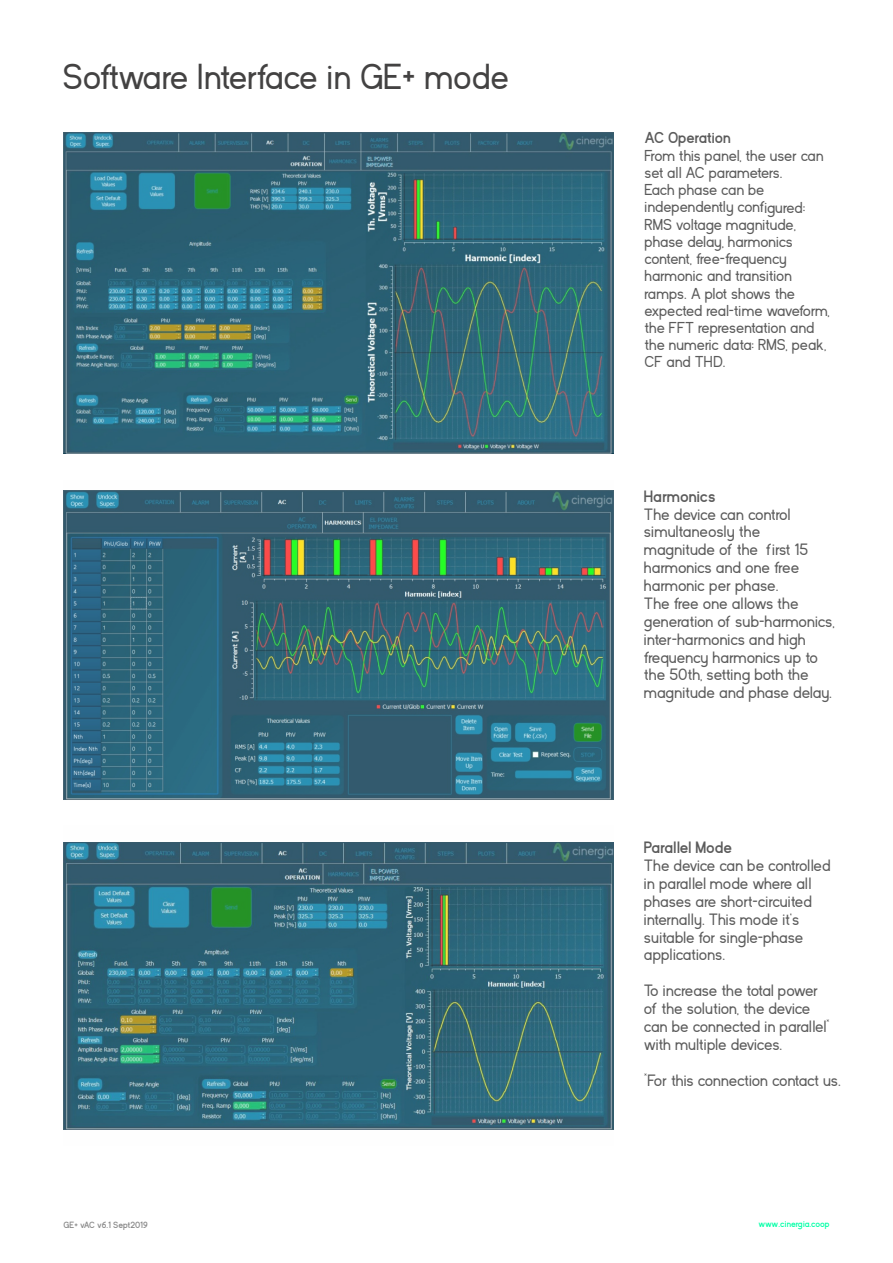
<style>
.page{position:relative;width:893px;height:1263px;background:#fff}
.page>*{position:absolute;margin:0;border:0;box-sizing:border-box;transform-origin:0 0}
.t1{font:36px "Kayak Sans";letter-spacing:-.02em;color:#434242}
.t2{font:16.35px/17.9px "Kayak Sans";color:#5b5b5b}
.t3{font:700 16.35px "Kayak Sans";color:#5b5b5b}
.t4{font:15.75px/17.2px "Kayak Sans";color:#5b5b5b}
.t5{font:700 15.75px "Kayak Sans";color:#5b5b5b}
.t6{font:700 9px "Kayak Sans";color:#898989}
.t7{font:700 9px "Kayak Sans";color:#00ffa6}
</style>
<div class="page">
<div style="left:64px;top:132px;width:550px;height:321px;background:#fefefe;opacity:.15"></div>
<div style="left:64px;top:480px;width:550px;height:321px;background:#fefefe;opacity:.15"></div>
<div style="left:64px;top:825px;width:550px;height:321px;background:#fefefe;opacity:.15"></div>
<h1 class="t1" style="left:62px;top:64px;width:448px">Software Interface in GE+ mode</h1>
<p class="t6" style="left:63px;top:1222px;width:86px">GE+ vAC v6.1 Sept2019</p>
<p class="t5" style="left:645px;top:132px;width:88px">AC Operation</p>
<p class="t4" style="left:645px;top:148px;width:187px">From this panel, the user can set all AC parameters.<br>Each phase can be independently configured:<br>RMS voltage magnitude, phase delay, harmonics content, free-frequency harmonic and transition ramps. A plot shows the expected real-time waveform, the FFT representation and the numeric data: RMS, peak,<br>CF and THD.</p>
<p class="t3" style="left:644px;top:490px;width:73px">Harmonics</p>
<p class="t2" style="left:644px;top:506px;width:192px">The device can control simultaneosly the magnitude of the first 15 harmonics and one free harmonic per phase.<br>The free one allows the generation of sub-harmonics, inter-harmonics and high frequency harmonics up to the 50th, setting both the magnitude and phase delay.</p>
<p class="t3" style="left:644px;top:842px;width:90px">Parallel Mode</p>
<p class="t2" style="left:644px;top:858px;width:188px">The device can be controlled in parallel mode where all phases are short-circuited internally. This mode it’s suitable for single-phase applications.</p>
<p class="t2" style="left:644px;top:983px;width:187px">To increase the total power of the solution, the device can be connected in parallel* with multiple devices.</p>
<p class="t2" style="left:644px;top:1072px;width:198px">*For this connection contact us.</p>
<p class="t7" style="left:759px;top:1220px;width:72px">www.cinergia.coop</p>
</div>
